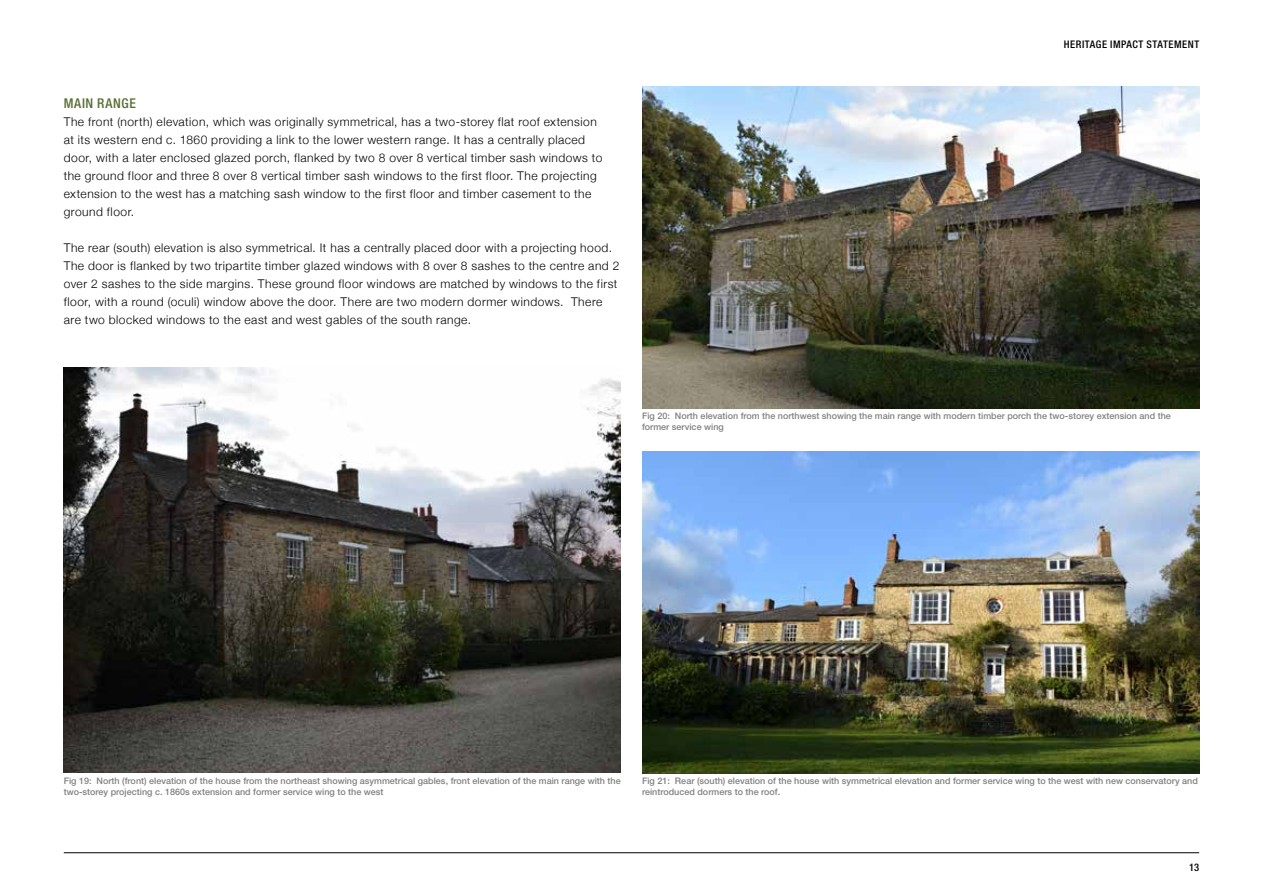
<style>
.page{position:relative;width:1263px;height:893px;background:#fff}
.page>*{position:absolute;margin:0;border:0;box-sizing:border-box;transform-origin:0 0}
.t1{font:500 condensed 13.5px "Helvetica Neue LT Std";letter-spacing:.055em;color:#5a6e33}
.t2{font:300 12px/18px "Helvetica Neue";letter-spacing:.04em;color:#000}
.t3{font:500 condensed 10.5px "Helvetica Neue LT Std";letter-spacing:.05em;color:#000}
.t4{font:500 9px/10.8px "Helvetica Neue LT Std";color:#818080}
</style>
<div class="page">
<hr style="left:64px;top:852px;width:1135px;height:1px;background:#000">
<img style="left:64px;top:367px;width:557px;height:406px">
<img style="left:642px;top:86px;width:557px;height:322px">
<img style="left:642px;top:452px;width:557px;height:321px">
<p class="t1" style="left:64px;top:95px;width:74px">MAIN RANGE</p>
<p class="t2" style="left:64px;top:112px;width:540px">The front (north) elevation, which was originally symmetrical, has a two-storey flat roof extension at its western end c. 1860 providing a link to the lower western range. It has a centrally placed door, with a later enclosed glazed porch, flanked by two 8 over 8 vertical timber sash windows to the ground floor and three 8 over 8 vertical timber sash windows to the first floor. The projecting extension to the west has a matching sash window to the first floor and timber casement to the ground floor.</p>
<p class="t2" style="left:64px;top:238px;width:557px">The rear (south) elevation is also symmetrical. It has a centrally placed door with a projecting hood.<br>The door is flanked by two tripartite timber glazed windows with 8 over 8 sashes to the centre and 2 over 2 sashes to the side margins. These ground floor windows are matched by windows to the first floor, with a round (oculi) window above the door. There are two modern dormer windows. There are two blocked windows to the east and west gables of the south range.</p>
<p class="t3" style="left:1064px;top:38px;width:137px">HERITAGE IMPACT STATEMENT</p>
<p class="t4" style="left:642px;top:410px;width:530px">Fig 20: North elevation from the northwest showing the main range with modern timber porch the two-storey extension and the former service wing</p>
<p class="t4" style="left:64px;top:775px;width:558px">Fig 19: North (front) elevation of the house from the northeast showing asymmetrical gables, front elevation of the main range with the two-storey projecting c. 1860s extension and former service wing to the west</p>
<p class="t4" style="left:642px;top:775px;width:557px">Fig 21: Rear (south) elevation of the house with symmetrical elevation and former service wing to the west with new conservatory and reintroduced dormers to the roof.</p>
<p class="t3" style="left:1189px;top:860px;width:12px">13</p>
</div>
